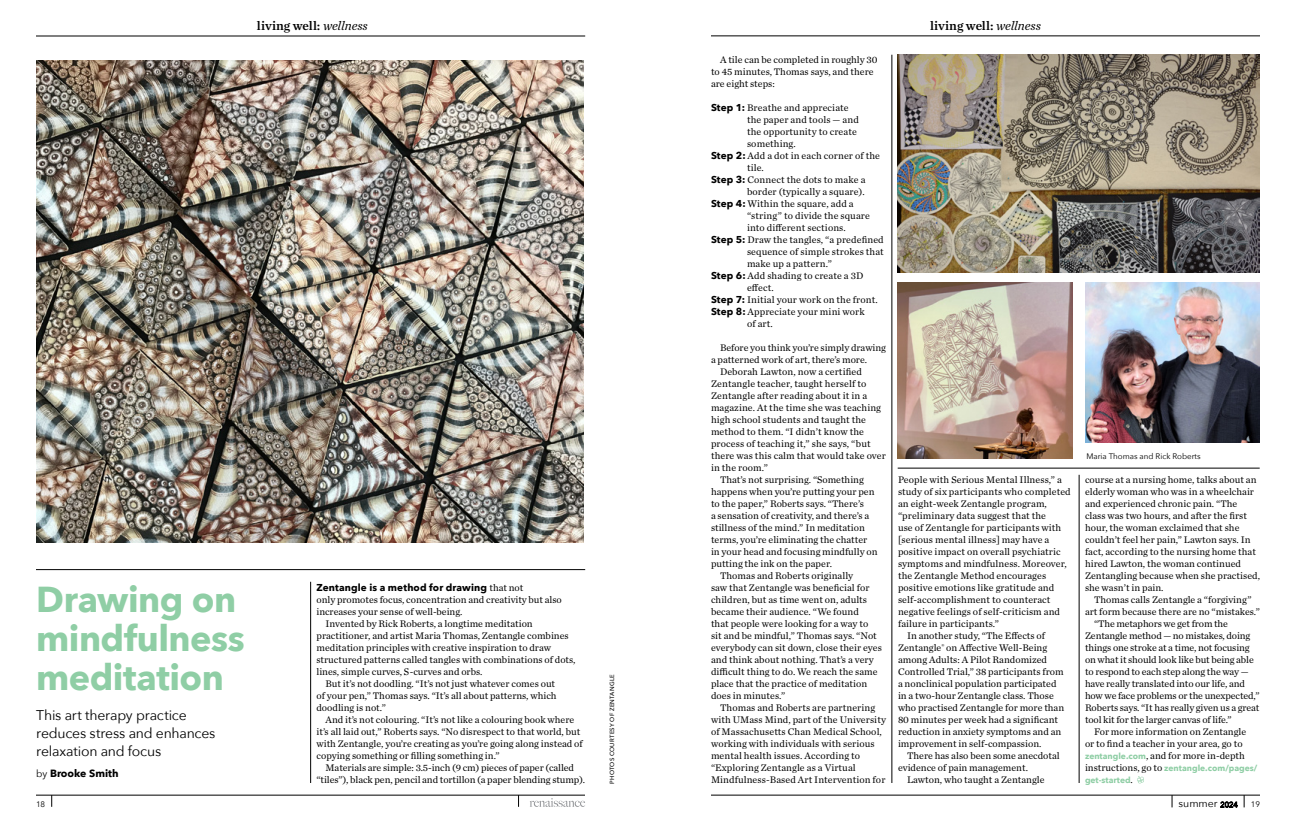
<style>
.page{position:relative;width:1296px;height:828px;background:#fff}
.page>*{position:absolute;margin:0;border:0;box-sizing:border-box;transform-origin:0 0}
.t1{font:700 36px/39px "Avenir Next";letter-spacing:-.015em;color:#8fcea5}
.DEK{font:14px/18px "Avenir Next";letter-spacing:-.015em;color:#000}
.Slug_-_Small_-_Left{font:13px "Chronicle Text G1 Semi";color:#000}
.Byline{font:700 10.5px "Avenir Next";color:#000}
.t2{font:10.5px "Avenir Next";color:#000}
.Body_Copy{font:10px/12px "Chronicle Text G1";color:#000}
.Body_Copy_-_No_Indent{font:10px/12px "Chronicle Text G1";letter-spacing:-.005em;color:#000}
.Body_Copy-2{font:700 8.5px/12px "Avenir Next";color:#8fcea5}
.t3{font:8px "Avenir Next";color:#000}
.Gutter_Credit{font:500 6px "Avenir Next";letter-spacing:.04em;color:#000}
.s1{font-family:"Chronicle Text G1";font-style:italic}
.s2{font-weight:400;font-size:10px}
.s3{font-family:"Avenir Next";font-weight:700}
.s4{font-family:"Avenir Next";font-weight:700;font-size:8.5px;color:#8fcea5}
.s5{font-family:"Chronicle Text G1";font-weight:400;font-size:10px;color:#000}
.s6{font-size:7.5px}
</style>
<div class="page">
<img style="left:36px;top:60px;width:548px;height:482px">
<img style="left:898px;top:55px;width:362px;height:218px">
<img style="left:898px;top:282px;width:175px;height:177px">
<img style="left:1085px;top:282px;width:175px;height:161px">
<svg style="left:1137px;top:776px;width:7px;height:7px"></svg>
<hr style="left:711px;top:795px;width:549px;height:1px;background:#000">
<svg style="left:1244px;top:795px;width:1px;height:12px"></svg>
<svg style="left:1172px;top:795px;width:1px;height:12px"></svg>
<svg style="left:530px;top:798px;width:55px;height:9px"></svg>
<hr style="left:36px;top:795px;width:549px;height:1px;background:#000">
<svg style="left:518px;top:795px;width:1px;height:12px"></svg>
<svg style="left:52px;top:795px;width:1px;height:12px"></svg>
<hr style="left:36px;top:569px;width:549px;height:1px;background:#000">
<hr style="left:36px;top:36px;width:549px;height:1px;background:#000">
<hr style="left:711px;top:36px;width:549px;height:1px;background:#000">
<hr style="left:310px;top:582px;width:1px;height:201px;background:#000">
<hr style="left:892px;top:55px;width:1px;height:728px;background:#000">
<hr style="left:1079px;top:475px;width:1px;height:308px;background:#000">
<hr style="left:898px;top:468px;width:362px;height:1px;background:#000">
<p class="Slug_-_Small_-_Left" style="left:257px;top:15px;width:112px">living well: <span class="s1">wellness</span></p>
<p class="t1" style="left:36px;top:579px;width:210px">Drawing on mindfulness meditation</p>
<p class="DEK" style="left:36px;top:706px;width:181px">This art therapy practice reduces stress and enhances relaxation and focus</p>
<p class="Byline" style="left:36px;top:764px;width:84px"><span class="s2">by</span> Brooke Smith</p>
<p class="t3" style="left:36px;top:798px;width:11px">18</p>
<p class="Body_Copy_-_No_Indent" style="left:316px;top:581px;width:247px"><span class="s3">Zentangle is a method for drawing</span> that not<br>only promotes focus, concentration and creativity but also increases your sense of well-being.</p>
<p class="Body_Copy" style="left:316px;top:617px;width:261px;text-indent:9px">Invented by Rick Roberts, a longtime meditation practitioner, and artist Maria Thomas, Zentangle combines meditation principles with creative inspiration to draw structured patterns called tangles with combinations of dots, lines, simple curves, S-curves and orbs.</p>
<p class="Body_Copy" style="left:316px;top:677px;width:242px;text-indent:9px">But it’s not doodling. “It’s not just whatever comes out of your pen,” Thomas says. “It’s all about patterns, which doodling is not.”</p>
<p class="Body_Copy" style="left:316px;top:713px;width:268px;text-indent:9px">And it’s not colouring. “It’s not like a colouring book where it’s all laid out,” Roberts says. “No disrespect to that world, but with Zentangle, you’re creating as you’re going along instead of copying something or filling something in.”</p>
<p class="Body_Copy" style="left:316px;top:761px;width:270px;text-align:center">Materials are simple: 3.5-inch (9 cm) pieces of paper (called “tiles”), black pen, pencil and tortillon (a paper blending stump).</p>
<p class="Gutter_Credit" style="left:607px;top:784px;width:111px;rotate:-90deg">PHOTOS COURTESY OF ZENTANGLE</p>
<p class="Body_Copy" style="left:711px;top:53px;width:168px;text-indent:9px">A tile can be completed in roughly 30 to 45 minutes, Thomas says, and there are eight steps:</p>
<p class="Body_Copy" style="left:747px;top:101px;width:113px;text-indent:-36px"><span class="s3">Step 1:</span> Breathe and appreciate the paper and tools — and the opportunity to create something.</p>
<p class="Body_Copy" style="left:747px;top:149px;width:135px;text-indent:-36px"><span class="s3">Step 2:</span> Add a dot in each corner of the tile.</p>
<p class="Body_Copy" style="left:711px;top:173px;width:156px;text-align:right"><span class="s3">Step 3:</span> Connect the dots to make a border (typically a square).</p>
<p class="Body_Copy" style="left:747px;top:197px;width:124px;text-indent:-36px"><span class="s3">Step 4:</span> Within the square, add a “string” to divide the square into different sections.</p>
<p class="Body_Copy" style="left:747px;top:233px;width:138px;text-align:justify;text-indent:-36px"><span class="s3">Step 5:</span> Draw the tangles, “a predefined sequence of simple strokes that make up a pattern.”</p>
<p class="Body_Copy" style="left:747px;top:269px;width:118px;text-indent:-36px"><span class="s3">Step 6:</span> Add shading to create a 3D effect.</p>
<p class="Body_Copy" style="left:711px;top:293px;width:168px"><span class="s3">Step 7:</span> Initial your work on the front.</p>
<p class="Body_Copy" style="left:747px;top:305px;width:119px;text-indent:-36px"><span class="s3">Step 8:</span> Appreciate your mini work of art.</p>
<p class="Body_Copy" style="left:711px;top:341px;width:176px;text-indent:9px">Before you think you’re simply drawing a patterned work of art, there’s more.</p>
<p class="Body_Copy" style="left:711px;top:365px;width:176px;text-indent:9px">Deborah Lawton, now a certified Zentangle teacher, taught herself to Zentangle after reading about it in a magazine. At the time she was teaching high school students and taught the method to them. “I didn’t know the process of teaching it,” she says, “but there was this calm that would take over in the room.”</p>
<p class="Body_Copy" style="left:711px;top:473px;width:168px;text-indent:9px">That’s not surprising. “Something happens when you’re putting your pen to the paper,” Roberts says. “There’s<br>a sensation of creativity, and there’s a stillness of the mind.” In meditation terms, you’re eliminating the chatter in your head and focusing mindfully on putting the ink on the paper.</p>
<p class="Body_Copy" style="left:711px;top:569px;width:172px;text-indent:9px">Thomas and Roberts originally<br>saw that Zentangle was beneficial for children, but as time went on, adults became their audience. “We found<br>that people were looking for a way to<br>sit and be mindful,” Thomas says. “Not everybody can sit down, close their eyes and think about nothing. That’s a very difficult thing to do. We reach the same place that the practice of meditation does in minutes.”</p>
<p class="Body_Copy" style="left:711px;top:701px;width:176px;text-indent:9px">Thomas and Roberts are partnering with UMass Mind, part of the University of Massachusetts Chan Medical School, working with individuals with serious mental health issues. According to “Exploring Zentangle as a Virtual Mindfulness-Based Art Intervention for</p>
<p class="Slug_-_Small_-_Left" style="left:930px;top:15px;width:112px">living well: <span class="s1">wellness</span></p>
<p class="Body_Copy" style="left:898px;top:473px;width:174px">People with Serious Mental Illness,” a study of six participants who completed an eight-week Zentangle program, “preliminary data suggest that the<br>use of Zentangle for participants with [serious mental illness] may have a positive impact on overall psychiatric symptoms and mindfulness. Moreover, the Zentangle Method encourages positive emotions like gratitude and self-accomplishment to counteract negative feelings of self-criticism and failure in participants.”</p>
<p class="Body_Copy" style="left:898px;top:629px;width:168px;text-indent:9px">In another study, “The Effects of Zentangle<sup>®</sup> on Affective Well-Being among Adults: A Pilot Randomized Controlled Trial,” 38 participants from a nonclinical population participated in a two-hour Zentangle class. Those who practised Zentangle for more than 80 minutes per week had a significant reduction in anxiety symptoms and an improvement in self-compassion.</p>
<p class="Body_Copy" style="left:898px;top:749px;width:163px;text-indent:9px">There has also been some anecdotal evidence of pain management.</p>
<p class="Body_Copy" style="left:907px;top:773px;width:139px">Lawton, who taught a Zentangle</p>
<p class="t3" style="left:1086px;top:449px;width:116px">Maria Thomas and Rick Roberts</p>
<p class="Body_Copy" style="left:1085px;top:473px;width:176px">course at a nursing home, talks about an elderly woman who was in a wheelchair and experienced chronic pain. “The class was two hours, and after the first hour, the woman exclaimed that she couldn’t feel her pain,” Lawton says. In fact, according to the nursing home that hired Lawton, the woman continued Zentangling because when she practised, she wasn’t in pain.</p>
<p class="Body_Copy" style="left:1085px;top:593px;width:176px;text-align:center">Thomas calls Zentangle a “forgiving”<br>art form because there are no “mistakes.”</p>
<p class="Body_Copy" style="left:1085px;top:617px;width:176px;text-indent:9px">“The metaphors we get from the Zentangle method — no mistakes, doing things one stroke at a time, not focusing on what it should look like but being able to respond to each step along the way — have really translated into our life, and how we face problems or the unexpected,” Roberts says. “It has really given us a great tool kit for the larger canvas of life.”</p>
<p class="Body_Copy" style="left:1085px;top:725px;width:163px;text-indent:9px">For more information on Zentangle or to find a teacher in your area, go to <span class="s4">zentangle.com</span>, and for more in-depth</p>
<p class="Body_Copy-2" style="left:1085px;top:762px;width:174px"><span class="s5">instructions, go to</span> zentangle.com/pages/ get-started<span class="s5">.</span></p>
<p class="t2" style="left:1179px;top:795px;width:61px">summer <span class="s6">2024</span></p>
<p class="t3" style="left:1251px;top:798px;width:11px">19</p>
</div>
